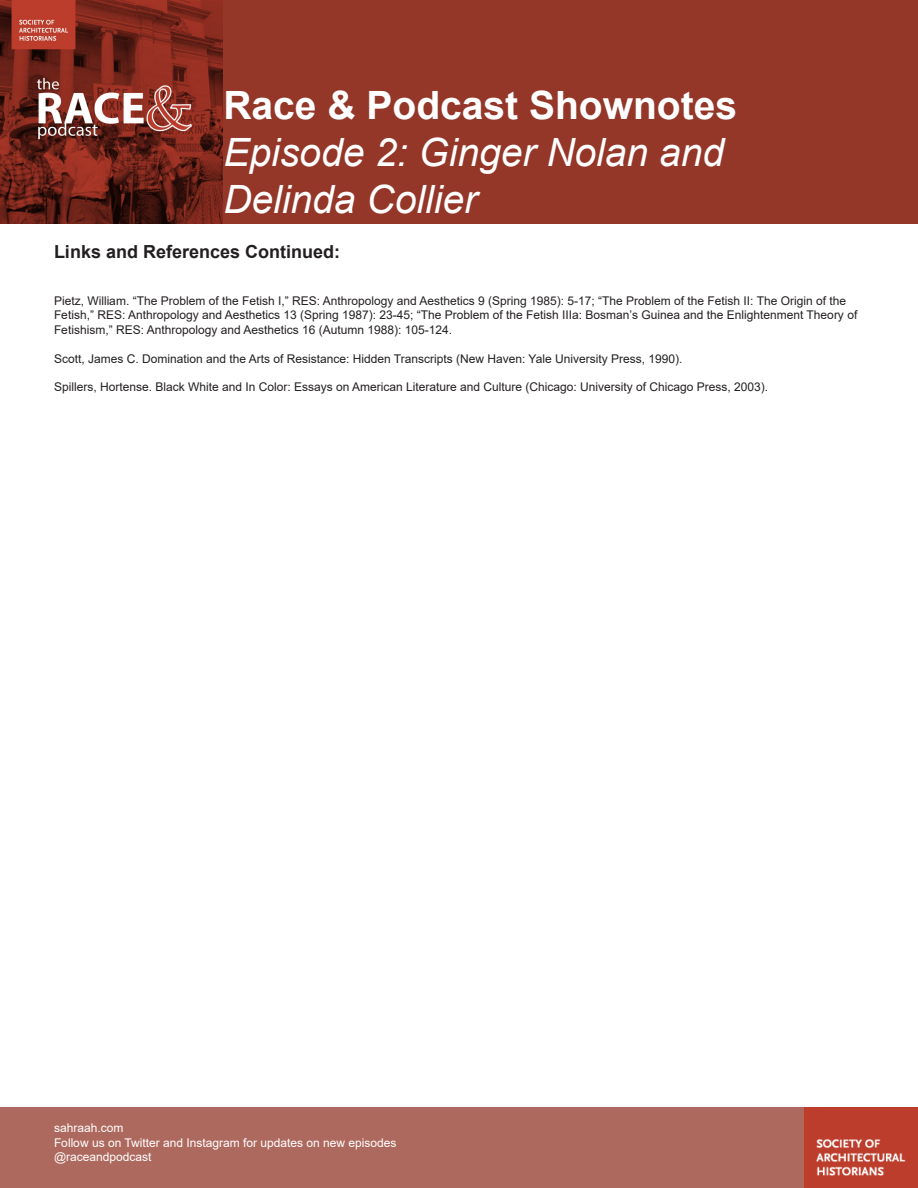
<style>
.page{position:relative;width:918px;height:1188px;background:#fff}
.page>*{position:absolute;margin:0;border:0;box-sizing:border-box;transform-origin:0 0}
.t1{font:italic 39px "Arial";color:#fff}
.t2{font:700 39px "Arial";color:#fff}
.t3{font:700 18px "Arial";color:#231f20}
.t4{font:12px/14.4px "Arial";color:#231f20}
.t5{font:12px "Arial";color:#fff}
</style>
<div class="page">
<img style="left:0;top:0;width:223px;height:223px">
<div style="left:223px;top:0;width:695px;height:223px;background:#943729"></div>
<div style="left:0;top:1107px;width:918px;height:81px;background:#ae695e"></div>
<img style="left:804px;top:1107px;width:114px;height:81px">
<p class="t2" style="left:223px;top:78px;width:515px">Race &amp; Podcast Shownotes</p>
<p class="t1" style="left:223px;top:127px;width:502px">Episode 2: Ginger Nolan and</p>
<p class="t1" style="left:223px;top:174px;width:255px">Delinda Collier</p>
<p class="t3" style="left:54px;top:239px;width:288px">Links and References Continued:</p>
<p class="t4" style="left:54px;top:293px;width:805px">Pietz, William. “The Problem of the Fetish I,” RES: Anthropology and Aesthetics 9 (Spring 1985): 5-17; “The Problem of the Fetish II: The Origin of the<br>Fetish,” RES: Anthropology and Aesthetics 13 (Spring 1987): 23-45; “The Problem of the Fetish IIIa: Bosman’s Guinea and the Enlightenment Theory of<br>Fetishism,” RES: Anthropology and Aesthetics 16 (Autumn 1988): 105-124.</p>
<p class="t4" style="left:54px;top:351px;width:630px">Scott, James C. Domination and the Arts of Resistance: Hidden Transcripts (New Haven: Yale University Press, 1990).</p>
<p class="t4" style="left:54px;top:380px;width:716px">Spillers, Hortense. Black White and In Color: Essays on American Literature and Culture (Chicago: University of Chicago Press, 2003).</p>
<p class="t5" style="left:54px;top:1120px;width:71px">sahraah.com</p>
<p class="t5" style="left:54px;top:1134px;width:344px">Follow us on Twitter and Instagram for updates on new episodes</p>
<p class="t5" style="left:54px;top:1149px;width:99px">@raceandpodcast</p>
</div>
